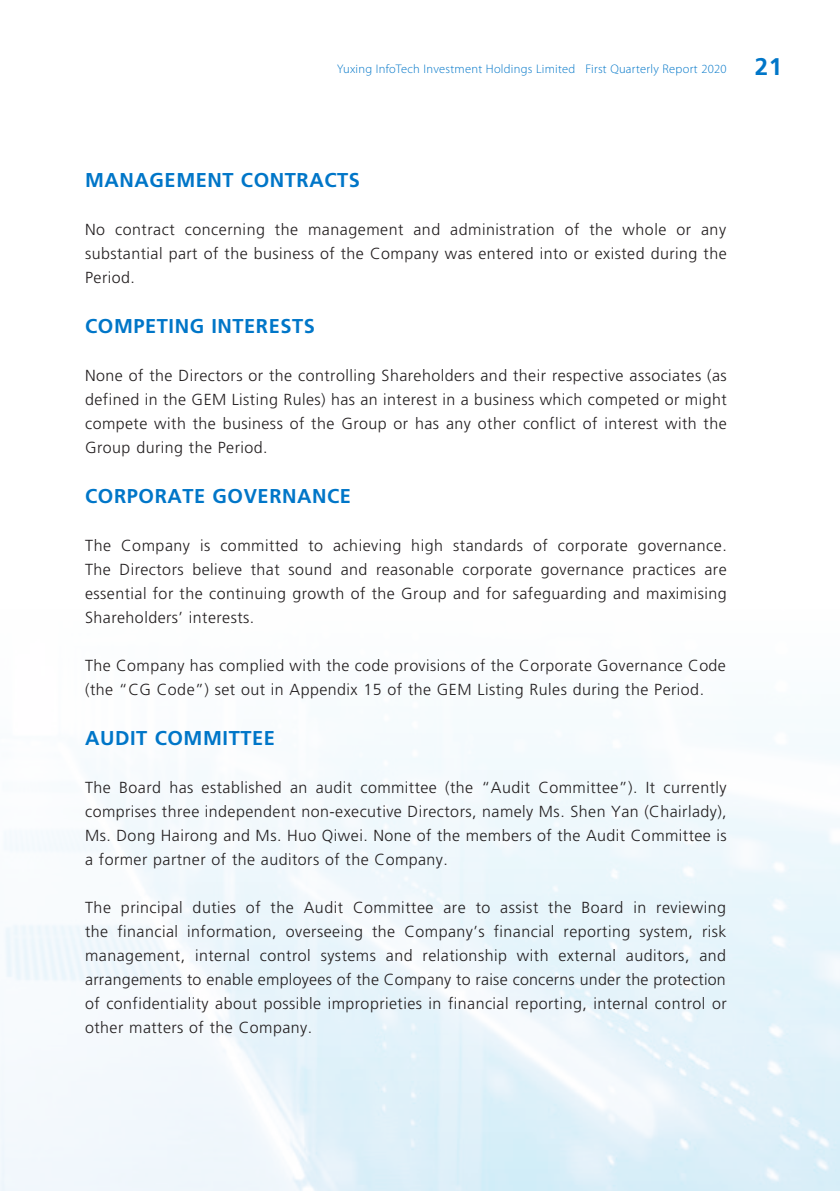
<style>
.page{position:relative;width:840px;height:1191px;background:#fff}
.page>*{position:absolute;margin:0;border:0;box-sizing:border-box;transform-origin:0 0}
.t1{font:700 20px "Frutiger LT Std";letter-spacing:.03em;color:#0076c8}
.t2{font:300 16px/24px "Frutiger LT Std";letter-spacing:.03em;color:#231f20;text-align:justify}
.t3{font:300 12.4px "Myriad Pro";letter-spacing:.02em;color:#0076c8}
.s1{font-family:"Frutiger LT Std";font-weight:700;font-size:24px}
</style>
<div class="page">
<p class="t3" style="left:337px;top:62px;width:446px">Yuxing InfoTech Investment Holdings Limited First Quarterly Report 2020 <span class="s1">21</span></p>
<p class="t1" style="left:85px;top:168px;width:276px">MANAGEMENT CONTRACTS</p>
<p class="t2" style="left:85px;top:217px;width:642px">No contract concerning the management and administration of the whole or any substantial part of the business of the Company was entered into or existed during the Period.</p>
<p class="t1" style="left:85px;top:314px;width:231px">COMPETING INTERESTS</p>
<p class="t2" style="left:85px;top:363px;width:642px">None of the Directors or the controlling Shareholders and their respective associates (as defined in the GEM Listing Rules) has an interest in a business which competed or might compete with the business of the Group or has any other conflict of interest with the Group during the Period.</p>
<p class="t1" style="left:85px;top:484px;width:267px">CORPORATE GOVERNANCE</p>
<p class="t2" style="left:85px;top:533px;width:643px">The Company is committed to achieving high standards of corporate governance.<br>The Directors believe that sound and reasonable corporate governance practices are essential for the continuing growth of the Group and for safeguarding and maximising Shareholders’ interests.</p>
<p class="t2" style="left:85px;top:653px;width:642px">The Company has complied with the code provisions of the Corporate Governance Code (the “CG Code”) set out in Appendix 15 of the GEM Listing Rules during the Period.</p>
<p class="t1" style="left:85px;top:726px;width:191px">AUDIT COMMITTEE</p>
<p class="t2" style="left:85px;top:775px;width:642px">The Board has established an audit committee (the “Audit Committee”). It currently comprises three independent non-executive Directors, namely Ms. Shen Yan (Chairlady), Ms. Dong Hairong and Ms. Huo Qiwei. None of the members of the Audit Committee is a former partner of the auditors of the Company.</p>
<p class="t2" style="left:85px;top:895px;width:642px">The principal duties of the Audit Committee are to assist the Board in reviewing the financial information, overseeing the Company’s financial reporting system, risk management, internal control systems and relationship with external auditors, and arrangements to enable employees of the Company to raise concerns under the protection of confidentiality about possible improprieties in financial reporting, internal control or other matters of the Company.</p>
</div>
